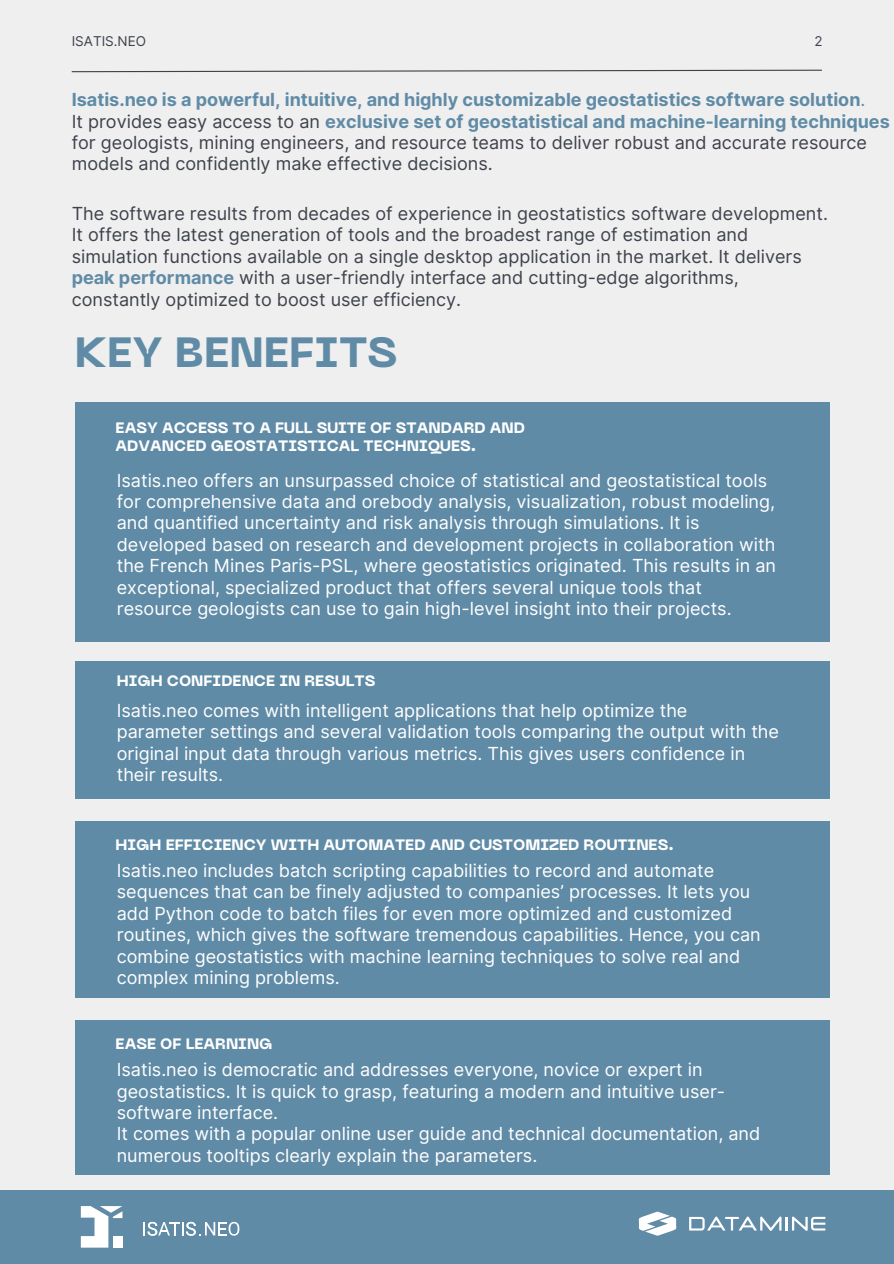
<style>
.page{position:relative;width:894px;height:1264px;background:#fff}
.page>*{position:absolute;margin:0;border:0;box-sizing:border-box;transform-origin:0 0}
.t1{font:800 42px "PP Neue Machina";color:#608ba6}
.t2{font:18px/21.3px "Inter";color:#fff}
.t3{font:18px/21.3px "Inter";color:#3e424b}
.t4{font:800 15px/18px "PP Neue Machina";color:#fff}
.t5{font:13.5px "Inter";color:#3e424b}
.s1{font-weight:700;color:#608ba6}
.s2{color:#608ba6}
</style>
<div class="page">
<div style="left:0;top:0;width:893px;height:1263px;background:#efefef"></div>
<div style="left:0;top:1190px;width:893px;height:73px;background:#608ba6"></div>
<svg style="left:71px;top:69px;width:751px;height:4px"></svg>
<div style="left:75px;top:402px;width:754px;height:239px;background:#608ba6"></div>
<div style="left:75px;top:661px;width:754px;height:137px;background:#608ba6"></div>
<div style="left:75px;top:821px;width:754px;height:176px;background:#608ba6"></div>
<div style="left:75px;top:1020px;width:754px;height:154px;background:#608ba6"></div>
<svg style="left:81px;top:1206px;width:41px;height:41px"></svg>
<div style="left:113px;top:1235px;width:9px;height:12px;background:#fff"></div>
<svg style="left:143px;top:1221px;width:96px;height:14px"></svg>
<svg style="left:638px;top:1211px;width:38px;height:24px"></svg>
<svg style="left:689px;top:1216px;width:136px;height:14px"></svg>
<p class="t5" style="left:72px;top:33px;width:76px">ISATIS.NEO</p>
<p class="t5" style="left:814px;top:33px;width:10px">2</p>
<h2 class="t3" style="left:72px;top:89px;width:819px"><span class="s1">Isatis.neo is a powerful, intuitive, and highly customizable geostatistics software solution</span><span class="s2">.<br></span>It provides easy access to an <span class="s1">exclusive set of geostatistical and machine-learning techniques </span>for geologists, mining engineers, and resource teams to deliver robust and accurate resource models and confidently make effective decisions.</h2>
<h1 class="t3" style="left:72px;top:203px;width:757px">The software results from decades of experience in geostatistics software development.<br>It offers the latest generation of tools and the broadest range of estimation and simulation functions available on a single desktop application in the market. It delivers <span class="s1">peak performance</span> with a user-friendly interface and cutting-edge algorithms, constantly optimized to boost user efficiency.</h1>
<h2 class="t1" style="left:75px;top:336px;width:324px">KEY BENEFITS</h2>
<h3 class="t4" style="left:116px;top:420px;width:411px">EASY ACCESS TO A FULL SUITE OF STANDARD AND<br>ADVANCED GEOSTATISTICAL TECHNIQUES.</h3>
<h2 class="t2" style="left:117px;top:469px;width:660px">Isatis.neo offers an unsurpassed choice of statistical and geostatistical tools for comprehensive data and orebody analysis, visualization, robust modeling, and quantified uncertainty and risk analysis through simulations. It is developed based on research and development projects in collaboration with the French Mines Paris-PSL, where geostatistics originated. This results in an exceptional, specialized product that offers several unique tools that resource geologists can use to gain high-level insight into their projects.</h2>
<h3 class="t4" style="left:117px;top:673px;width:260px">HIGH CONFIDENCE IN RESULTS</h3>
<h2 class="t2" style="left:117px;top:699px;width:663px">Isatis.neo comes with intelligent applications that help optimize the parameter settings and several validation tools comparing the output with the original input data through various metrics. This gives users confidence in their results.</h2>
<h3 class="t4" style="left:116px;top:837px;width:559px">HIGH EFFICIENCY WITH AUTOMATED AND CUSTOMIZED ROUTINES.</h3>
<h2 class="t2" style="left:117px;top:859px;width:645px">Isatis.neo includes batch scripting capabilities to record and automate sequences that can be finely adjusted to companies’ processes. It lets you add Python code to batch files for even more optimized and customized routines, which gives the software tremendous capabilities. Hence, you can combine geostatistics with machine learning techniques to solve real and complex mining problems.</h2>
<h3 class="t4" style="left:116px;top:1036px;width:158px">EASE OF LEARNING</h3>
<h2 class="t2" style="left:117px;top:1059px;width:645px">Isatis.neo is democratic and addresses everyone, novice or expert in geostatistics. It is quick to grasp, featuring a modern and intuitive user&shy;software interface.<br>It comes with a popular online user guide and technical documentation, and numerous tooltips clearly explain the parameters.</h2>
</div>
